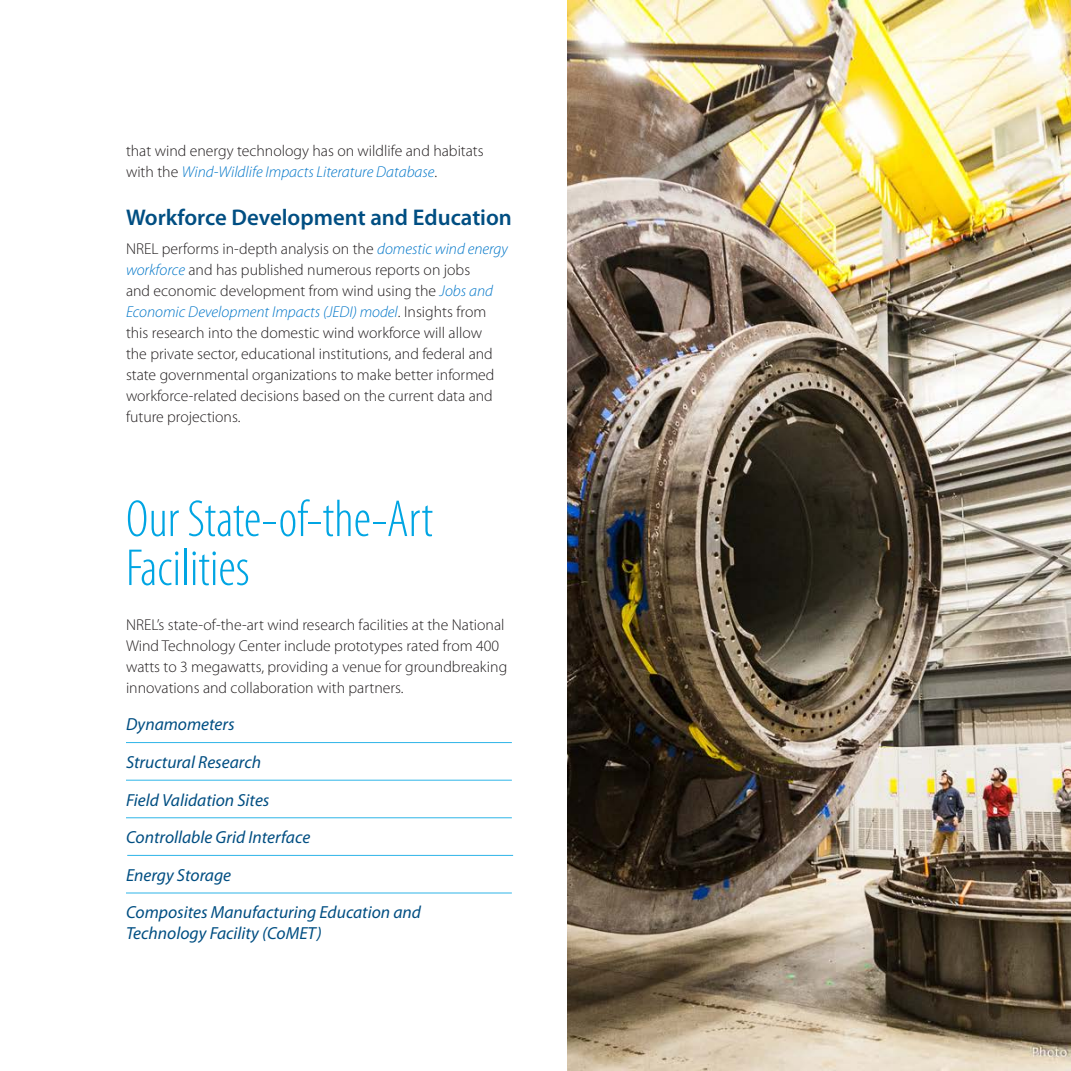
<style>
.page{position:relative;width:1071px;height:1071px;background:#fff}
.page>*{position:absolute;margin:0;border:0;box-sizing:border-box;transform-origin:0 0}
.Body{font:300 condensed 52.5px/49px "Myriad Pro";color:#00a5e3}
.t1{font:600 22.75px "Myriad Pro";color:#004e82}
.Body-2{font:italic 17.5px/21px "Myriad Pro";color:#004e82}
.Body-3{font:300 15.75px/21px "Myriad Pro";color:#231f20}
.s1{font-style:italic;color:#0076c8}
</style>
<div class="page">
<img style="left:567px;top:0;width:504px;height:1071px">
<hr style="left:126px;top:742px;width:386px;height:1px;background:#00a5e3">
<hr style="left:126px;top:780px;width:386px;height:1px;background:#00a5e3">
<hr style="left:126px;top:817px;width:386px;height:1px;background:#00a5e3">
<hr style="left:127px;top:855px;width:386px;height:1px;background:#00a5e3">
<hr style="left:126px;top:893px;width:386px;height:1px;background:#00a5e3">
<p class="Body-3" style="left:126px;top:140px;width:359px">that wind energy technology has on wildlife and habitats with the <span class="s1">Wind-Wildlife Impacts Literature Database</span>.</p>
<h3 class="t1" style="left:126px;top:203px;width:387px">Workforce Development and Education</h3>
<p class="Body-3" style="left:126px;top:238px;width:383px">NREL performs in-depth analysis on the <span class="s1">domestic wind energy workforce</span> and has published numerous reports on jobs<br>and economic development from wind using the <span class="s1">Jobs and Economic Development Impacts (JEDI) model</span>. Insights from this research into the domestic wind workforce will allow<br>the private sector, educational institutions, and federal and state governmental organizations to make better informed workforce-related decisions based on the current data and future projections.</p>
<p class="Body" style="left:126px;top:494px;width:309px">Our State-of-the-Art<br>Facilities</p>
<p class="Body-3" style="left:126px;top:614px;width:383px">NREL’s state-of-the-art wind research facilities at the National Wind Technology Center include prototypes rated from 400 watts to 3 megawatts, providing a venue for groundbreaking innovations and collaboration with partners.</p>
<p class="Body-2" style="left:126px;top:714px;width:110px">Dynamometers</p>
<p class="Body-2" style="left:126px;top:751px;width:137px">Structural Research</p>
<p class="Body-2" style="left:126px;top:789px;width:145px">Field Validation Sites</p>
<p class="Body-2" style="left:126px;top:827px;width:186px">Controllable Grid Interface</p>
<p class="Body-2" style="left:126px;top:864px;width:107px">Energy Storage</p>
<p class="Body-2" style="left:126px;top:902px;width:297px">Composites Manufacturing Education and<br>Technology Facility (CoMET)</p>
</div>
